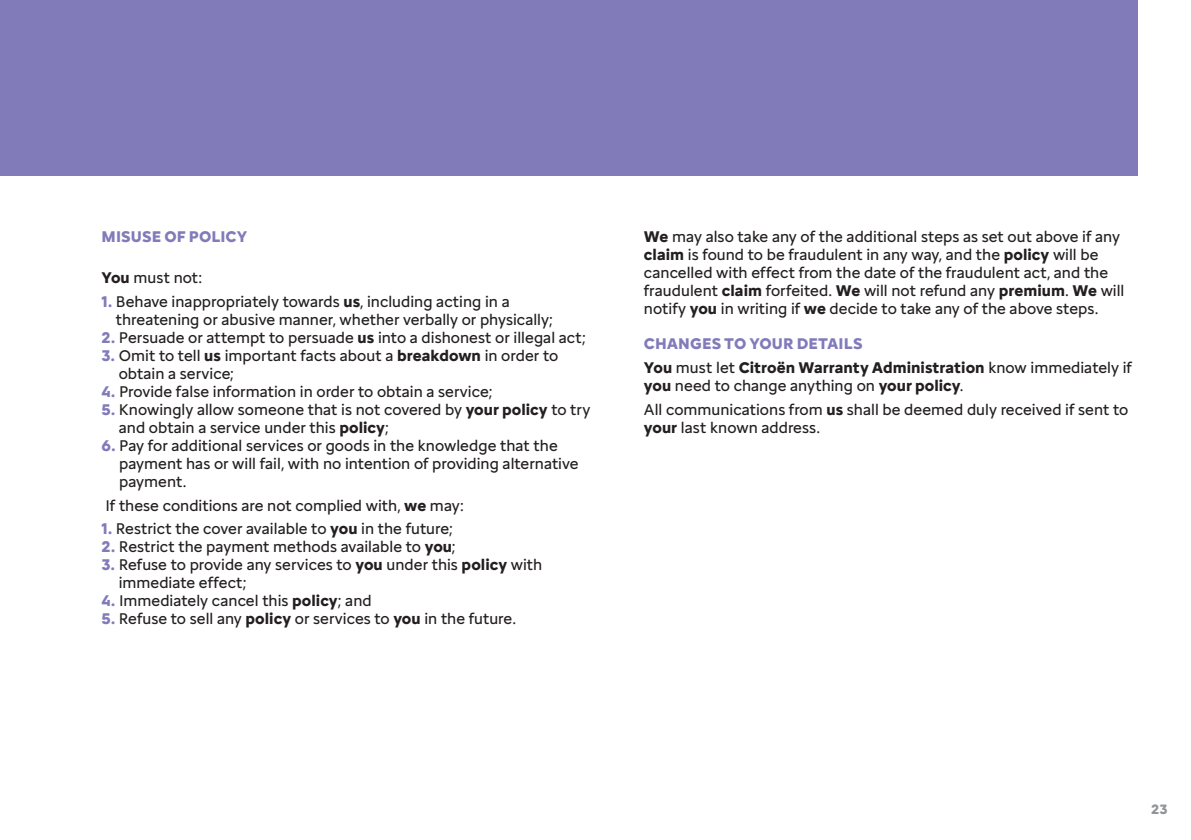
<style>
.page{position:relative;width:1191px;height:840px;background:#fff}
.page>*{position:absolute;margin:0;border:0;box-sizing:border-box;transform-origin:0 0}
.t1{font:16px/18px "Citroen Type";color:#231f20}
.t2{font:700 16px "Citroen Type";letter-spacing:.005em;color:#817bba}
.t3{font:700 14px "Citroen Type";color:#939598}
.s1{font-weight:700}
.s2{font-weight:700;color:#817bba}
</style>
<div class="page">
<div style="left:0;top:0;width:1138px;height:175px;background:#817bba"></div>
<p class="t2" style="left:101px;top:224px;width:147px">MISUSE OF POLICY</p>
<p class="t1" style="left:101px;top:267px;width:102px"><span class="s1">You</span> must not:</p>
<p class="t1" style="left:116px;top:291px;width:439px;text-indent:-14px"><span class="s2">1.</span> Behave inappropriately towards <span class="s1">us</span>, including acting in a threatening or abusive manner, whether verbally or physically;</p>
<p class="t1" style="left:101px;top:327px;width:486px"><span class="s2">2.</span> Persuade or attempt to persuade <span class="s1">us</span> into a dishonest or illegal act;</p>
<p class="t1" style="left:119px;top:345px;width:441px;text-indent:-17px"><span class="s2">3.</span> Omit to tell <span class="s1">us</span> important facts about a <span class="s1">breakdown</span> in order to obtain a service;</p>
<p class="t1" style="left:101px;top:381px;width:392px"><span class="s2">4.</span> Provide false information in order to obtain a service;</p>
<p class="t1" style="left:119px;top:399px;width:473px;text-indent:-17px"><span class="s2">5.</span> Knowingly allow someone that is not covered by <span class="s1">your policy</span> to try and obtain a service under this <span class="s1">policy</span>;</p>
<p class="t1" style="left:119px;top:435px;width:461px;text-indent:-18px"><span class="s2">6.</span> Pay for additional services or goods in the knowledge that the payment has or will fail, with no intention of providing alternative payment.</p>
<p class="t1" style="left:105px;top:495px;width:360px">If these conditions are not complied with, <span class="s1">we</span> may:</p>
<p class="t1" style="left:101px;top:518px;width:353px"><span class="s2">1.</span> Restrict the cover available to <span class="s1">you</span> in the future;</p>
<p class="t1" style="left:101px;top:536px;width:356px"><span class="s2">2.</span> Restrict the payment methods available to <span class="s1">you</span>;</p>
<p class="t1" style="left:119px;top:554px;width:425px;text-indent:-17px"><span class="s2">3.</span> Refuse to provide any services to <span class="s1">you</span> under this <span class="s1">policy</span> with immediate effect;</p>
<p class="t1" style="left:101px;top:590px;width:272px"><span class="s2">4.</span> Immediately cancel this <span class="s1">policy</span>; and</p>
<p class="t1" style="left:101px;top:608px;width:416px"><span class="s2">5.</span> Refuse to sell any <span class="s1">policy</span> or services to <span class="s1">you</span> in the future.</p>
<p class="t1" style="left:644px;top:227px;width:482px"><span class="s1">We</span> may also take any of the additional steps as set out above if any <span class="s1">claim</span> is found to be fraudulent in any way, and the <span class="s1">policy</span> will be cancelled with effect from the date of the fraudulent act, and the fraudulent <span class="s1">claim</span> forfeited. <span class="s1">We</span> will not refund any <span class="s1">premium</span>. <span class="s1">We</span> will notify <span class="s1">you</span> in writing if <span class="s1">we</span> decide to take any of the above steps.</p>
<p class="t2" style="left:644px;top:331px;width:220px">CHANGES TO YOUR DETAILS</p>
<p class="t1" style="left:644px;top:357px;width:489px"><span class="s1">You</span> must let <span class="s1">Citroën Warranty Administration</span> know immediately if <span class="s1">you</span> need to change anything on <span class="s1">your policy</span>.</p>
<p class="t1" style="left:644px;top:399px;width:486px">All communications from <span class="s1">us</span> shall be deemed duly received if sent to <span class="s1">your</span> last known address.</p>
<p class="t3" style="left:1151px;top:797px;width:18px">23</p>
</div>
